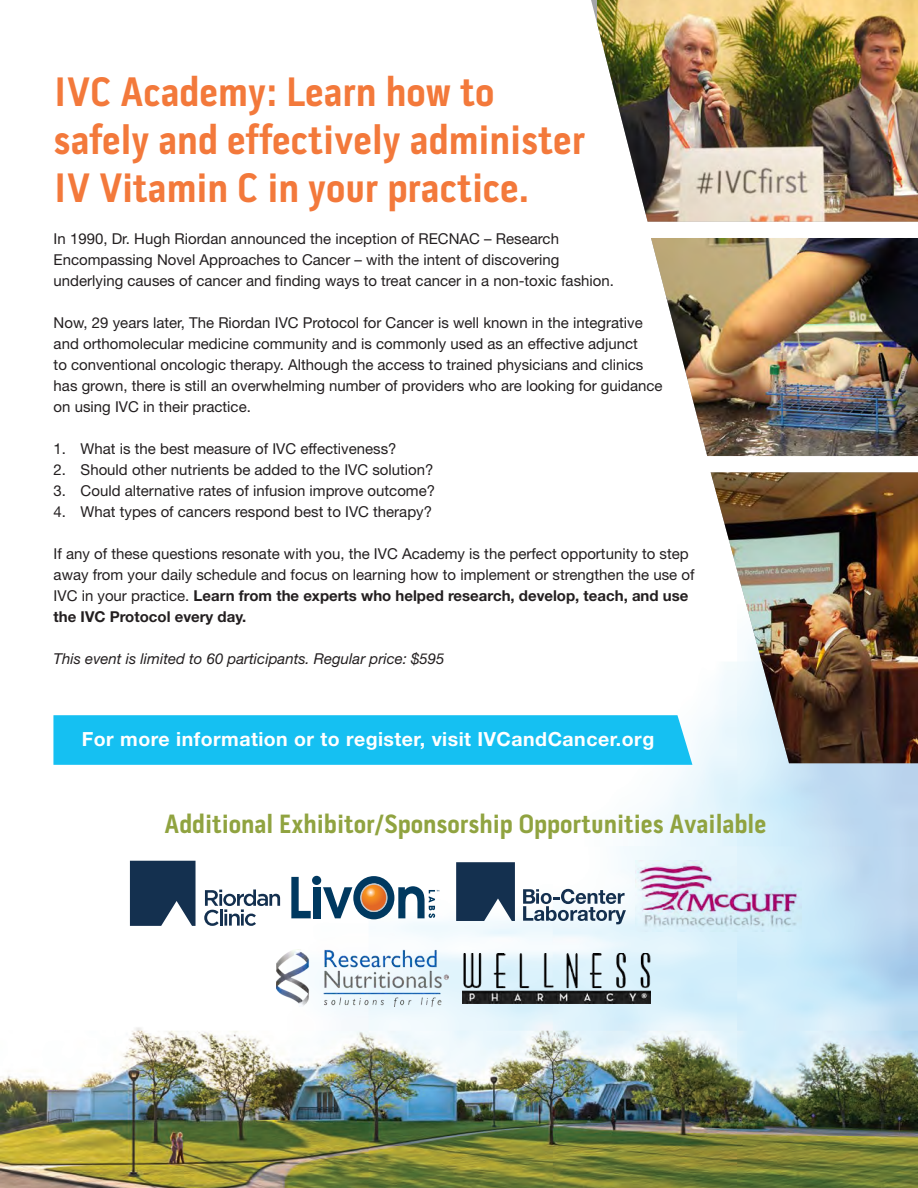
<style>
.page{position:relative;width:918px;height:1188px;background:#fff}
.page>*{position:absolute;margin:0;border:0;box-sizing:border-box;transform-origin:0 0}
.t1{font:700 42px/48px "Pill Gothic 300 mg";color:#f3793b}
.t2{font:700 27px "Pill Gothic 300 mg";color:#90a340}
.t3{font:700 19.5px "Helvetica Neue LT Std";letter-spacing:.025em;color:#fff}
.t4{font:15px/21px "Helvetica Neue LT Std";color:#231f20}
.t5{font:italic 15px "Helvetica Neue LT Std";color:#231f20}
.s1{font-weight:700}
</style>
<div class="page">
<img style="left:0;top:717px;width:918px;height:471px">
<img style="left:597px;top:0;width:321px;height:222px">
<img style="left:651px;top:238px;width:267px;height:218px">
<img style="left:711px;top:472px;width:207px;height:291px">
<div style="left:53px;top:715px;width:639px;height:50px;background:#15c0f2"></div>
<svg style="left:204px;top:889px;width:76px;height:37px"></svg>
<svg style="left:130px;top:861px;width:66px;height:65px;background:#2b4460"></svg>
<svg style="left:291px;top:877px;width:20px;height:41px"></svg>
<div style="left:313px;top:887px;width:7px;height:31px;background:#003960"></div>
<div style="left:312px;top:876px;width:9px;height:9px;background:#003960;border-radius:50%"></div>
<svg style="left:323px;top:876px;width:116px;height:43px"></svg>
<svg style="left:456px;top:862px;width:59px;height:59px;background:#2a435f"></svg>
<svg style="left:523px;top:889px;width:103px;height:35px"></svg>
<img style="left:276px;top:950px;width:173px;height:57px">
<img style="left:463px;top:953px;width:188px;height:50px">
<img style="left:636px;top:861px;width:166px;height:70px">
<p class="t1" style="left:54px;top:71px;width:533px">IVC Academy: Learn how to safely and effectively administer<br>IV Vitamin C in your practice.</p>
<p class="t4" style="left:54px;top:228px;width:562px">In 1990, Dr. Hugh Riordan announced the inception of RECNAC – Research<br>Encompassing Novel Approaches to Cancer – with the intent of discovering underlying causes of cancer and finding ways to treat cancer in a non-toxic fashion.</p>
<p class="t4" style="left:54px;top:312px;width:611px">Now, 29 years later, The Riordan IVC Protocol for Cancer is well known in the integrative and orthomolecular medicine community and is commonly used as an effective adjunct<br>to conventional oncologic therapy. Although the access to trained physicians and clinics has grown, there is still an overwhelming number of providers who are looking for guidance on using IVC in their practice.</p>
<p class="t4" style="left:54px;top:438px;width:344px">1. What is the best measure of IVC effectiveness?</p>
<p class="t4" style="left:54px;top:459px;width:381px">2. Should other nutrients be added to the IVC solution?</p>
<p class="t4" style="left:54px;top:480px;width:383px">3. Could alternative rates of infusion improve outcome?</p>
<p class="t4" style="left:54px;top:501px;width:380px">4. What types of cancers respond best to IVC therapy?</p>
<p class="t4" style="left:54px;top:543px;width:642px">If any of these questions resonate with you, the IVC Academy is the perfect opportunity to step away from your daily schedule and focus on learning how to implement or strengthen the use of IVC in your practice. <span class="s1">Learn from the experts who helped research, develop, teach, and use the IVC Protocol every day.</span></p>
<p class="t5" style="left:54px;top:649px;width:392px">This event is limited to 60 participants. Regular price: $595</p>
<p class="t3" style="left:82px;top:727px;width:574px">For more information or to register, visit IVCandCancer.org</p>
<p class="t2" style="left:165px;top:813px;width:603px">Additional Exhibitor/Sponsorship Opportunities Available</p>
</div>
